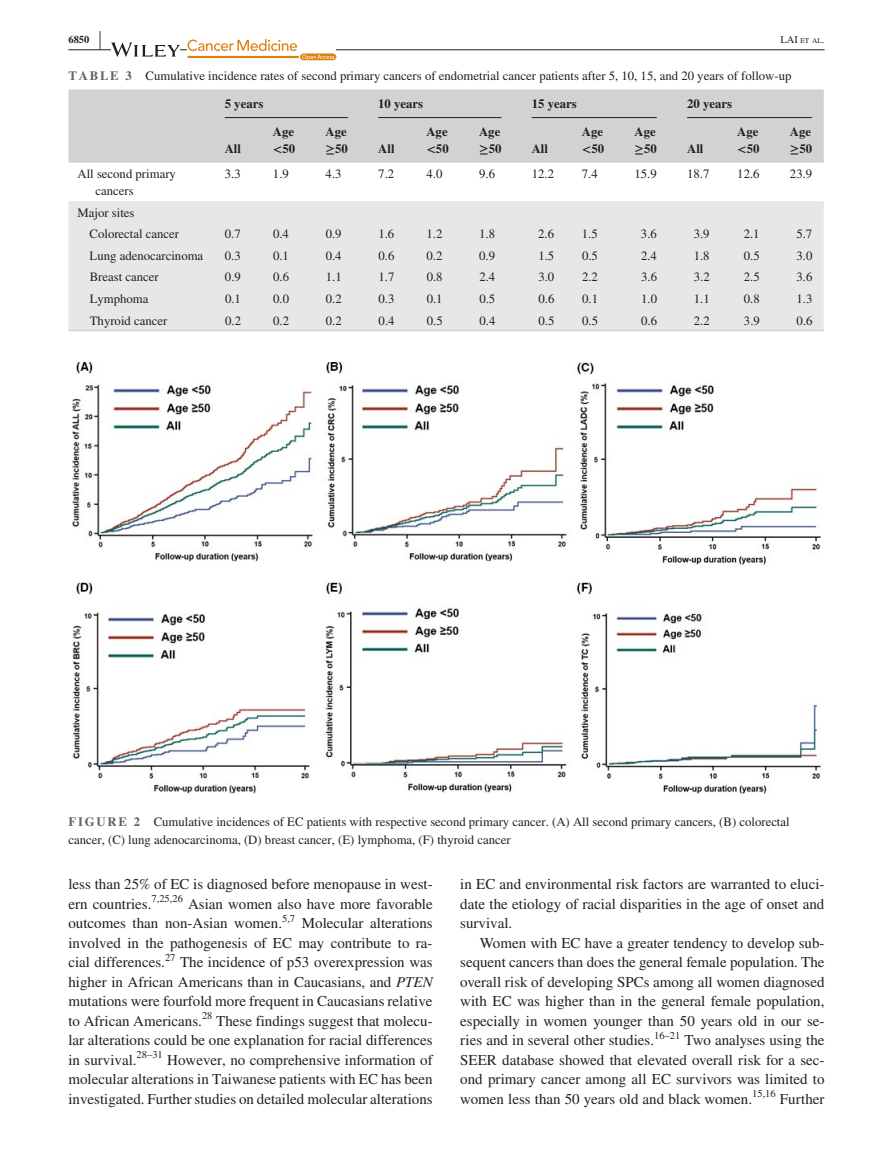
<style>
.page{position:relative;width:893px;height:1174px;background:#fff}
.page>*{position:absolute;margin:0;border:0;box-sizing:border-box;transform-origin:0 0}
.t1{font:700 25.95px "STIX";color:#231f20;scale:.36 1}
.t2{font:15px/19.5px "STIX";color:#231f20;text-align:justify}
.t3{font:12.75px/17.2px "STIX";color:#231f20}
.t4{font:700 12.75px/17.2px "STIX";color:#231f20}
.t5{font:10.5px "STIX";color:#231f20}
.t6{font:10.5px "STIX";color:#231f20}
.t7{font:700 10.5px "STIX";color:#231f20}
.s1{font-size:7.35px}
.s2{font-weight:700;color:#636366}
.s3{font-style:italic}
</style>
<div class="page">
<hr style="left:68px;top:49px;width:756px;height:1px;background:#231f20">
<svg style="left:111px;top:43px;width:69px;height:14px"></svg>
<svg style="left:187px;top:39px;width:149px;height:21px"></svg>
<div style="left:68px;top:89px;width:756px;height:74px;background:#d1d2d4"></div>
<div style="left:68px;top:201px;width:756px;height:129px;background:#e6e7e9"></div>
<hr style="left:68px;top:330px;width:148px;height:1px;background:#d1d2d4">
<hr style="left:216px;top:330px;width:48px;height:1px;background:#d1d2d4">
<hr style="left:264px;top:330px;width:53px;height:1px;background:#d1d2d4">
<hr style="left:317px;top:330px;width:52px;height:1px;background:#d1d2d4">
<hr style="left:369px;top:330px;width:48px;height:1px;background:#d1d2d4">
<hr style="left:417px;top:330px;width:53px;height:1px;background:#d1d2d4">
<hr style="left:470px;top:330px;width:53px;height:1px;background:#d1d2d4">
<hr style="left:523px;top:330px;width:50px;height:1px;background:#d1d2d4">
<hr style="left:573px;top:330px;width:52px;height:1px;background:#d1d2d4">
<hr style="left:625px;top:330px;width:53px;height:1px;background:#d1d2d4">
<hr style="left:678px;top:330px;width:50px;height:1px;background:#d1d2d4">
<hr style="left:728px;top:330px;width:53px;height:1px;background:#d1d2d4">
<hr style="left:781px;top:330px;width:43px;height:1px;background:#d1d2d4">
<hr style="left:225px;top:117px;width:123px;height:1px;background:#231f20">
<hr style="left:378px;top:117px;width:123px;height:1px;background:#231f20">
<hr style="left:532px;top:117px;width:125px;height:1px;background:#231f20">
<hr style="left:687px;top:117px;width:125px;height:1px;background:#231f20">
<img style="left:72px;top:363px;width:749px;height:430px">
<p class="t7" style="left:68px;top:33px;width:22px">6850</p>
<h1 class="t1" style="left:99px;top:25px;width:7px">|</h1>
<p class="t6" style="left:780px;top:32px;width:46px">LAI <span class="s1">et al</span> .</p>
<p class="t3" style="left:68px;top:68px;width:724px"><span class="s2">TABLE 3</span> Cumulative incidence rates of second primary cancers of endometrial cancer patients after 5, 10, 15, and 20 years of follow-up</p>
<p class="t4" style="left:225px;top:95px;width:40px">5 years</p>
<p class="t4" style="left:378px;top:95px;width:46px">10 years</p>
<p class="t4" style="left:532px;top:95px;width:46px">15 years</p>
<p class="t4" style="left:687px;top:95px;width:46px">20 years</p>
<p class="t4" style="left:225px;top:140px;width:18px">All</p>
<p class="t4" style="left:273px;top:123px;width:24px">Age &lt;50</p>
<p class="t4" style="left:326px;top:123px;width:24px">Age ≥50</p>
<p class="t4" style="left:426px;top:123px;width:24px">Age &lt;50</p>
<p class="t4" style="left:479px;top:123px;width:24px">Age ≥50</p>
<p class="t4" style="left:582px;top:123px;width:24px">Age &lt;50</p>
<p class="t4" style="left:634px;top:123px;width:24px">Age ≥50</p>
<p class="t4" style="left:737px;top:123px;width:24px">Age &lt;50</p>
<p class="t4" style="left:790px;top:123px;width:24px">Age ≥50</p>
<p class="t4" style="left:378px;top:140px;width:18px">All</p>
<p class="t4" style="left:532px;top:140px;width:18px">All</p>
<p class="t4" style="left:687px;top:140px;width:18px">All</p>
<p class="t3" style="left:96px;top:166px;width:82px;text-indent:-18px">All second primary cancers</p>
<p class="t3" style="left:225px;top:166px;width:17px">3.3</p>
<p class="t3" style="left:273px;top:166px;width:17px">1.9</p>
<p class="t3" style="left:326px;top:166px;width:17px">4.3</p>
<p class="t3" style="left:378px;top:166px;width:17px">7.2</p>
<p class="t3" style="left:426px;top:166px;width:17px">4.0</p>
<p class="t3" style="left:479px;top:166px;width:17px">9.6</p>
<p class="t3" style="left:532px;top:166px;width:24px">12.2</p>
<p class="t3" style="left:582px;top:166px;width:17px">7.4</p>
<p class="t3" style="left:635px;top:166px;width:24px">15.9</p>
<p class="t3" style="left:687px;top:166px;width:24px">18.7</p>
<p class="t3" style="left:737px;top:166px;width:24px">12.6</p>
<p class="t3" style="left:790px;top:166px;width:24px">23.9</p>
<p class="t3" style="left:90px;top:202px;width:91px;line-height:21.6px;text-indent:-12px">Major sites<br>Colorectal cancer</p>
<p class="t3" style="left:225px;top:226px;width:17px">0.7</p>
<p class="t3" style="left:273px;top:226px;width:17px">0.4</p>
<p class="t3" style="left:326px;top:226px;width:17px">0.9</p>
<p class="t3" style="left:378px;top:226px;width:17px">1.6</p>
<p class="t3" style="left:427px;top:226px;width:17px">1.2</p>
<p class="t3" style="left:479px;top:226px;width:17px">1.8</p>
<p class="t3" style="left:538px;top:226px;width:17px">2.6</p>
<p class="t3" style="left:582px;top:226px;width:17px">1.5</p>
<p class="t3" style="left:641px;top:226px;width:17px">3.6</p>
<p class="t3" style="left:694px;top:226px;width:17px">3.9</p>
<p class="t3" style="left:744px;top:226px;width:17px">2.1</p>
<p class="t3" style="left:796px;top:226px;width:17px">5.7</p>
<p class="t3" style="left:90px;top:248px;width:115px">Lung adenocarcinoma</p>
<p class="t3" style="left:225px;top:248px;width:17px">0.3</p>
<p class="t3" style="left:273px;top:248px;width:17px">0.1</p>
<p class="t3" style="left:326px;top:248px;width:17px">0.4</p>
<p class="t3" style="left:378px;top:248px;width:17px">0.6</p>
<p class="t3" style="left:427px;top:248px;width:17px">0.2</p>
<p class="t3" style="left:479px;top:248px;width:17px">0.9</p>
<p class="t3" style="left:538px;top:248px;width:17px">1.5</p>
<p class="t3" style="left:582px;top:248px;width:17px">0.5</p>
<p class="t3" style="left:641px;top:248px;width:17px">2.4</p>
<p class="t3" style="left:694px;top:248px;width:17px">1.8</p>
<p class="t3" style="left:744px;top:248px;width:17px">0.5</p>
<p class="t3" style="left:796px;top:248px;width:17px">3.0</p>
<p class="t3" style="left:90px;top:269px;width:71px">Breast cancer</p>
<p class="t3" style="left:225px;top:269px;width:17px">0.9</p>
<p class="t3" style="left:273px;top:269px;width:17px">0.6</p>
<p class="t3" style="left:326px;top:269px;width:17px">1.1</p>
<p class="t3" style="left:378px;top:269px;width:17px">1.7</p>
<p class="t3" style="left:427px;top:269px;width:17px">0.8</p>
<p class="t3" style="left:479px;top:269px;width:17px">2.4</p>
<p class="t3" style="left:538px;top:269px;width:17px">3.0</p>
<p class="t3" style="left:582px;top:269px;width:17px">2.2</p>
<p class="t3" style="left:641px;top:269px;width:17px">3.6</p>
<p class="t3" style="left:694px;top:269px;width:17px">3.2</p>
<p class="t3" style="left:744px;top:269px;width:17px">2.5</p>
<p class="t3" style="left:796px;top:269px;width:17px">3.6</p>
<p class="t3" style="left:90px;top:291px;width:60px">Lymphoma</p>
<p class="t3" style="left:225px;top:291px;width:17px">0.1</p>
<p class="t3" style="left:273px;top:291px;width:17px">0.0</p>
<p class="t3" style="left:326px;top:291px;width:17px">0.2</p>
<p class="t3" style="left:379px;top:291px;width:17px">0.3</p>
<p class="t3" style="left:427px;top:291px;width:17px">0.1</p>
<p class="t3" style="left:479px;top:291px;width:17px">0.5</p>
<p class="t3" style="left:538px;top:291px;width:17px">0.6</p>
<p class="t3" style="left:582px;top:291px;width:17px">0.1</p>
<p class="t3" style="left:641px;top:291px;width:17px">1.0</p>
<p class="t3" style="left:694px;top:291px;width:17px">1.1</p>
<p class="t3" style="left:744px;top:291px;width:17px">0.8</p>
<p class="t3" style="left:797px;top:291px;width:17px">1.3</p>
<p class="t3" style="left:90px;top:312px;width:79px">Thyroid cancer</p>
<p class="t3" style="left:225px;top:312px;width:17px">0.2</p>
<p class="t3" style="left:273px;top:312px;width:17px">0.2</p>
<p class="t3" style="left:326px;top:312px;width:17px">0.2</p>
<p class="t3" style="left:379px;top:312px;width:17px">0.4</p>
<p class="t3" style="left:427px;top:312px;width:17px">0.5</p>
<p class="t3" style="left:479px;top:312px;width:17px">0.4</p>
<p class="t3" style="left:538px;top:312px;width:17px">0.5</p>
<p class="t3" style="left:582px;top:312px;width:17px">0.5</p>
<p class="t3" style="left:641px;top:312px;width:17px">0.6</p>
<p class="t3" style="left:694px;top:312px;width:17px">2.2</p>
<p class="t3" style="left:744px;top:312px;width:17px">3.9</p>
<p class="t3" style="left:797px;top:312px;width:17px">0.6</p>
<p class="t3" style="left:68px;top:813px;width:723px;line-height:18px"><span class="s2">FIGURE 2</span> Cumulative incidences of EC patients with respective second primary cancer. (A) All second primary cancers, (B) colorectal cancer, (C) lung adenocarcinoma, (D) breast cancer, (E) lymphoma, (F) thyroid cancer</p>
<p class="t2" style="left:68px;top:875px;width:366px">less than 25% of EC is diagnosed before menopause in west&shy;ern countries.</p>
<p class="t5" style="left:151px;top:891px;width:33px">7,25,26</p>
<p class="t2" style="left:68px;top:895px;width:366px;text-indent:120px">Asian women also have more favorable outcomes than non-Asian women.</p>
<p class="t5" style="left:282px;top:911px;width:15px">5,7</p>
<p class="t2" style="left:68px;top:914px;width:366px;text-indent:233px">Molecular alterations involved in the pathogenesis of EC may contribute to ra&shy;cial differences.</p>
<p class="t5" style="left:165px;top:950px;width:12px">27</p>
<p class="t2" style="left:68px;top:953px;width:366px;text-indent:112px">The incidence of p53 overexpression was higher in African Americans than in Caucasians, and <span class="s3">PTEN </span>mutations were fourfold more frequent in Caucasians relative to African Americans.</p>
<p class="t5" style="left:202px;top:1008px;width:12px">28</p>
<p class="t2" style="left:68px;top:1012px;width:366px;text-indent:148px">These findings suggest that molecu&shy;lar alterations could be one explanation for racial differences in survival.</p>
<p class="t5" style="left:137px;top:1047px;width:28px">28–31</p>
<p class="t2" style="left:68px;top:1051px;width:366px;text-indent:99px">However, no comprehensive information of molecular alterations in Taiwanese patients with EC has been investigated. Further studies on detailed molecular alterations</p>
<p class="t2" style="left:460px;top:875px;width:366px">in EC and environmental risk factors are warranted to eluci&shy;date the etiology of racial disparities in the age of onset and survival.</p>
<p class="t2" style="left:460px;top:934px;width:366px;text-indent:19px">Women with EC have a greater tendency to develop sub&shy;sequent cancers than does the general female population. The overall risk of developing SPCs among all women diagnosed with EC was higher than in the general female population, especially in women younger than 50 years old in our se&shy;ries and in several other studies.</p>
<p class="t5" style="left:654px;top:1028px;width:28px">16–21</p>
<p class="t2" style="left:460px;top:1031px;width:366px;text-indent:224px">Two analyses using the SEER database showed that elevated overall risk for a sec&shy;ond primary cancer among all EC survivors was limited to women less than 50 years old and black women.</p>
<p class="t5" style="left:752px;top:1086px;width:25px">15,16</p>
<p class="t2" style="left:780px;top:1090px;width:46px">Further</p>
</div>
